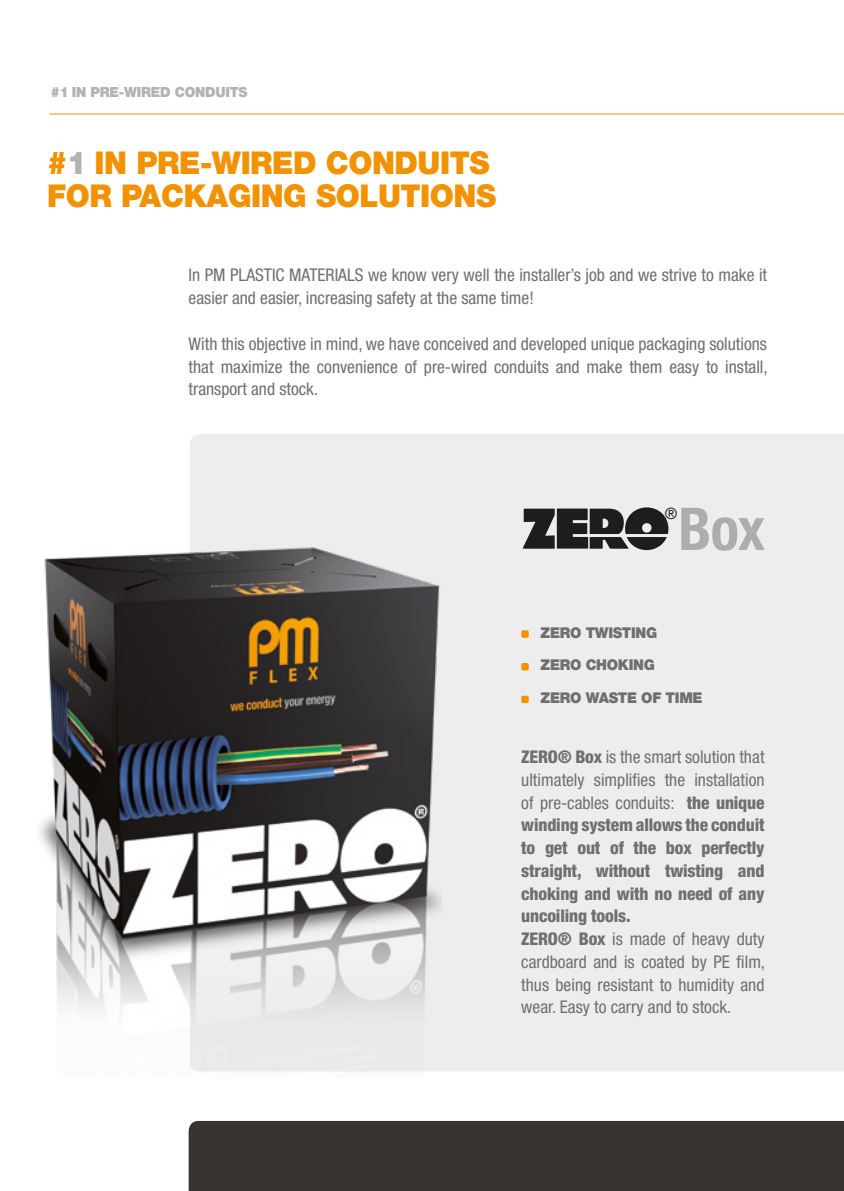
<style>
.page{position:relative;width:844px;height:1191px;background:#fff}
.page>*{position:absolute;margin:0;border:0;box-sizing:border-box;transform-origin:0 0}
.t1{font:700 condensed 58.98px "Helvetica Neue LTW1 G";color:#adadad}
.t2{font:900 31.5px/33.2px "Helvetica Neue LT Std";letter-spacing:-.015em;color:#f39200;scale:.96 1}
.t3{font:condensed 17.5px/22.8px "Helvetica Neue LTW1 G";color:#706f6f}
.t4{font:condensed 15.75px "Helvetica Neue LTW1 G";color:#1d1d1b}
.t5{font:900 14.88px/32.7px "Helvetica Neue LTW1 G";letter-spacing:-.02em;color:#706f6f;scale:.96 1}
.t6{font:900 14px "Helvetica Neue LT Std";letter-spacing:-.015em;color:#b3b2b2;scale:.96 1}
.s1{color:#b3b2b2}
.s2{font-weight:800}
</style>
<div class="page">
<div style="left:190px;top:434px;width:653px;height:637px;background:#eeeded"></div>
<div style="left:189px;top:1121px;width:654px;height:70px;background:#373331"></div>
<img style="left:39px;top:527px;width:402px;height:545px">
<svg style="left:522px;top:507px;width:146px;height:43px;background:#565654"></svg>
<div style="left:521px;top:630px;width:7px;height:8px;background:#f39200;border-radius:2px"></div>
<div style="left:521px;top:663px;width:7px;height:7px;background:#f39200;border-radius:2px"></div>
<div style="left:521px;top:695px;width:7px;height:8px;background:#f39200;border-radius:2px"></div>
<hr style="left:50px;top:114px;width:793px;height:1px;background:#f39200">
<p class="t6" style="left:51px;top:84px;width:206px">#1 IN PRE-WIRED CONDUITS</p>
<h2 class="t2" style="left:47px;top:146px;width:469px">#<span class="s1">1</span> IN PRE-WIRED CONDUITS<br>FOR PACKAGING SOLUTIONS</h2>
<p class="t3" style="left:189px;top:264px;width:579px">In PM PLASTIC MATERIALS we know very well the installer’s job and we strive to make it easier and easier, increasing safety at the same time!</p>
<p class="t3" style="left:189px;top:332px;width:580px;text-align:justify">With this objective in mind, we have conceived and developed unique packaging solutions that maximize the convenience of pre-wired conduits and make them easy to install, transport and stock.</p>
<p class="t4" style="left:664px;top:504px;width:14px">®</p>
<h1 class="t1" style="left:678px;top:493px;width:88px">Box</h1>
<p class="t5" style="left:540px;top:616px;width:170px">ZERO TWISTING<br>ZERO CHOKING<br>ZERO WASTE OF TIME</p>
<p class="t3" style="left:521px;top:745px;width:245px"><span class="s2">ZERO® Box</span> is the smart solution that ultimately simplifies the installation of pre-cables conduits: <span class="s2">the unique winding system allows the conduit to get out of the box perfectly straight, without twisting and choking and with no need of any uncoiling tools.<br>ZERO® Box</span> is made of heavy duty cardboard and is coated by PE film, thus being resistant to humidity and wear. Easy to carry and to stock.</p>
</div>
